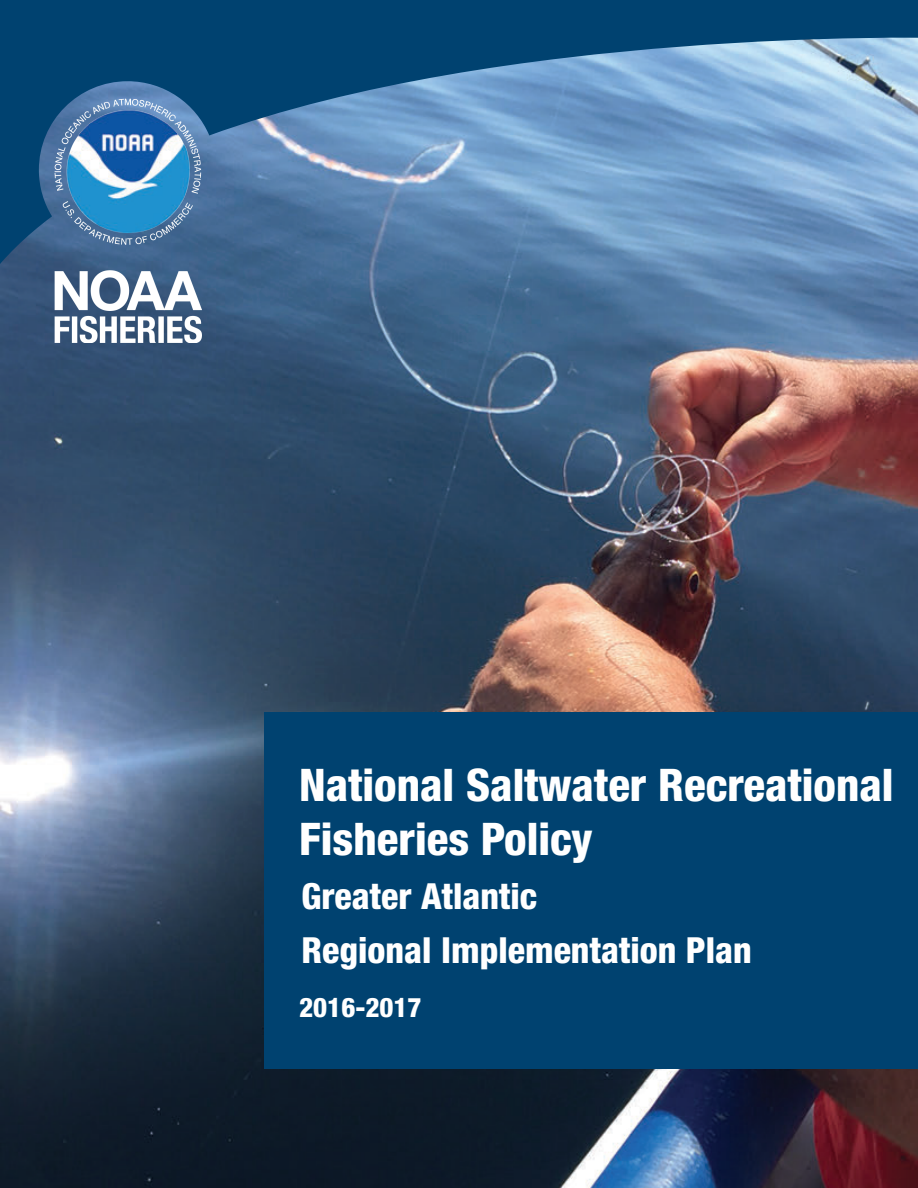
<style>
.page{position:relative;width:918px;height:1188px;background:#fff}
.page>*{position:absolute;margin:0;border:0;box-sizing:border-box;transform-origin:0 0}
.t1{font:800 condensed 45px/54px "Helvetica Neue LT Std";color:#fff}
.t2{font:800 condensed 36px/54px "Helvetica Neue LT Std";color:#fff}
.t3{font:800 condensed 27px "Helvetica Neue LT Std";color:#fff}
</style>
<div class="page">
<img style="left:0;top:281px;width:918px;height:907px">
<div style="left:264px;top:713px;width:654px;height:356px;background:#004270"></div>
<svg style="left:0;top:0;width:918px;height:281px;background:#4c7da7"></svg>
<img style="left:54px;top:97px;width:147px;height:245px">
<p class="t1" style="left:299px;top:757px;width:596px">National Saltwater Recreational<br>Fisheries Policy</p>
<p class="t2" style="left:302px;top:869px;width:452px">Greater Atlantic<br>Regional Implementation Plan</p>
<p class="t3" style="left:299px;top:991px;width:124px">2016-2017</p>
</div>
